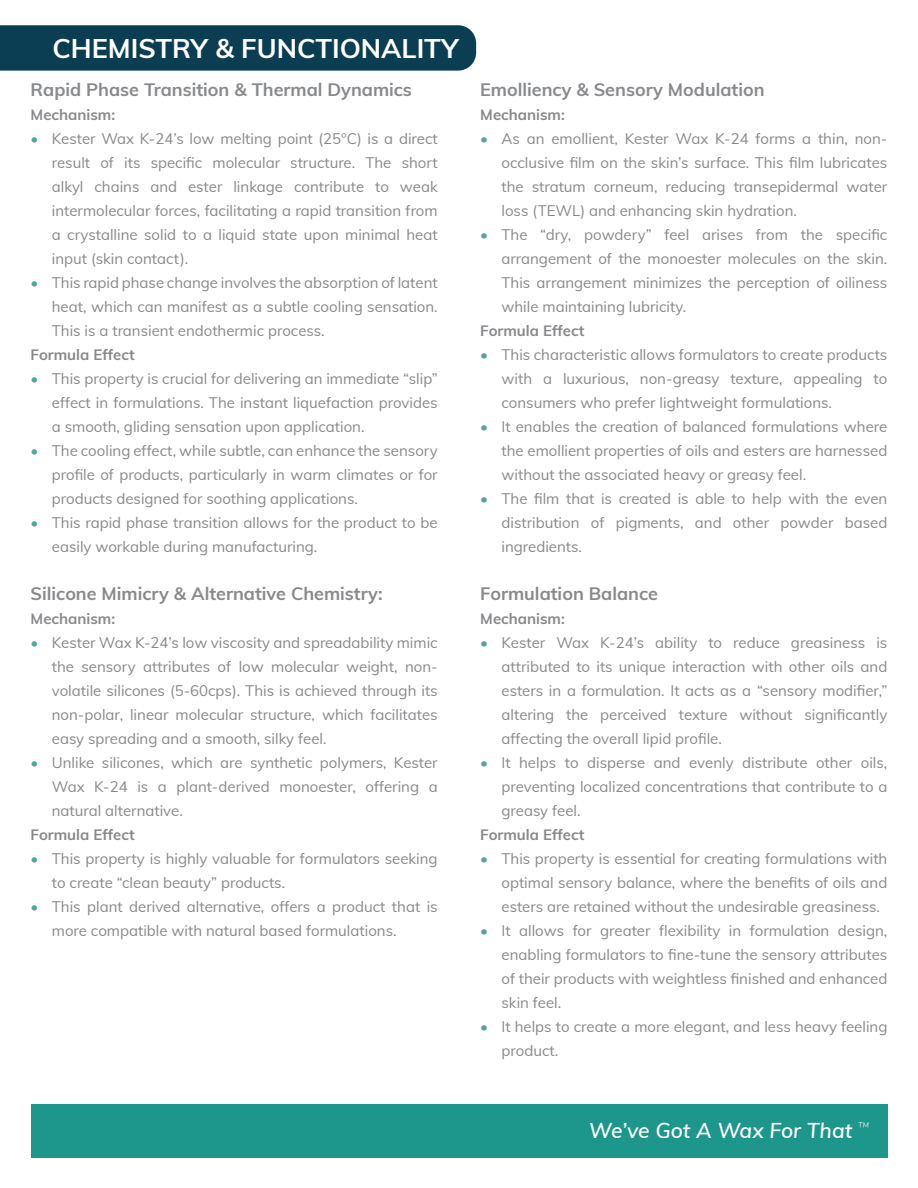
<style>
.page{position:relative;width:918px;height:1188px;background:#fff}
.page>*{position:absolute;margin:0;border:0;box-sizing:border-box;transform-origin:0 0}
.t1{font:700 27px "Muli";color:#fff}
.t2{font:italic 600 21px "Muli";color:#fff}
.t3{font:700 18px "Muli";color:#87898c}
.t4{font:15px/24px "Muli";color:#87898c;text-align:justify}
.t5{font:700 15px "Muli";color:#87898c}
.s1{font-weight:600;color:#54a69d}
</style>
<div class="page">
<div style="left:31px;top:1104px;width:856px;height:54px;background:#1d978b"></div>
<div style="left:0;top:25px;width:477px;height:46px;background:#0b3d53"></div>
<h1 class="t1" style="left:52px;top:28px;width:407px">CHEMISTRY &amp; FUNCTIONALITY</h1>
<p class="t3" style="left:31px;top:76px;width:383px">Rapid Phase Transition &amp; Thermal Dynamics</p>
<p class="t5" style="left:31px;top:104px;width:86px">Mechanism:</p>
<p class="t4" style="left:52px;top:126px;width:387px;text-indent:-21px"><span class="s1">•</span> Kester Wax K-24’s low melting point (25°C) is a direct result of its specific molecular structure. The short alkyl chains and ester linkage contribute to weak intermolecular forces, facilitating a rapid transition from a crystalline solid to a liquid state upon minimal heat input (skin contact).</p>
<p class="t4" style="left:52px;top:270px;width:387px;text-indent:-21px"><span class="s1">•</span> This rapid phase change involves the absorption of latent heat, which can manifest as a subtle cooling sensation.<br>This is a transient endothermic process.</p>
<p class="t5" style="left:31px;top:344px;width:106px">Formula Effect</p>
<p class="t4" style="left:52px;top:366px;width:387px;text-indent:-21px"><span class="s1">•</span> This property is crucial for delivering an immediate “slip” effect in formulations. The instant liquefaction provides a smooth, gliding sensation upon application.</p>
<p class="t4" style="left:52px;top:438px;width:387px;text-indent:-21px"><span class="s1">•</span> The cooling effect, while subtle, can enhance the sensory profile of products, particularly in warm climates or for products designed for soothing applications.</p>
<p class="t4" style="left:52px;top:510px;width:387px;text-indent:-21px"><span class="s1">•</span> This rapid phase transition allows for the product to be easily workable during manufacturing.</p>
<p class="t3" style="left:31px;top:580px;width:354px">Silicone Mimicry &amp; Alternative Chemistry:</p>
<p class="t5" style="left:31px;top:608px;width:86px">Mechanism:</p>
<p class="t4" style="left:52px;top:630px;width:387px;text-indent:-21px"><span class="s1">•</span> Kester Wax K-24’s low viscosity and spreadability mimic the sensory attributes of low molecular weight, non&shy;volatile silicones (5-60cps). This is achieved through its non-polar, linear molecular structure, which facilitates easy spreading and a smooth, silky feel.</p>
<p class="t4" style="left:52px;top:750px;width:387px;text-indent:-21px"><span class="s1">•</span> Unlike silicones, which are synthetic polymers, Kester Wax K-24 is a plant-derived monoester, offering a natural alternative.</p>
<p class="t5" style="left:31px;top:824px;width:106px">Formula Effect</p>
<p class="t4" style="left:52px;top:846px;width:387px;text-indent:-21px"><span class="s1">•</span> This property is highly valuable for formulators seeking to create “clean beauty” products.</p>
<p class="t4" style="left:52px;top:894px;width:387px;text-indent:-21px"><span class="s1">•</span> This plant derived alternative, offers a product that is more compatible with natural based formulations.</p>
<p class="t3" style="left:480px;top:76px;width:286px">Emolliency &amp; Sensory Modulation</p>
<p class="t5" style="left:480px;top:104px;width:86px">Mechanism:</p>
<p class="t4" style="left:502px;top:126px;width:387px;text-indent:-21px"><span class="s1">•</span> As an emollient, Kester Wax K-24 forms a thin, non&shy;occlusive film on the skin’s surface. This film lubricates the stratum corneum, reducing transepidermal water loss (TEWL) and enhancing skin hydration.</p>
<p class="t4" style="left:502px;top:222px;width:387px;text-indent:-21px"><span class="s1">•</span> The “dry, powdery” feel arises from the specific arrangement of the monoester molecules on the skin.<br>This arrangement minimizes the perception of oiliness while maintaining lubricity.</p>
<p class="t5" style="left:480px;top:320px;width:106px">Formula Effect</p>
<p class="t4" style="left:502px;top:342px;width:387px;text-indent:-21px"><span class="s1">•</span> This characteristic allows formulators to create products with a luxurious, non-greasy texture, appealing to consumers who prefer lightweight formulations.</p>
<p class="t4" style="left:502px;top:414px;width:387px;text-indent:-21px"><span class="s1">•</span> It enables the creation of balanced formulations where the emollient properties of oils and esters are harnessed without the associated heavy or greasy feel.</p>
<p class="t4" style="left:502px;top:486px;width:387px;text-indent:-21px"><span class="s1">•</span> The film that is created is able to help with the even distribution of pigments, and other powder based ingredients.</p>
<p class="t3" style="left:480px;top:580px;width:179px">Formulation Balance</p>
<p class="t5" style="left:480px;top:608px;width:86px">Mechanism:</p>
<p class="t4" style="left:502px;top:630px;width:387px;text-indent:-21px"><span class="s1">•</span> Kester Wax K-24’s ability to reduce greasiness is attributed to its unique interaction with other oils and esters in a formulation. It acts as a “sensory modifier,” altering the perceived texture without significantly affecting the overall lipid profile.</p>
<p class="t4" style="left:502px;top:750px;width:387px;text-indent:-21px"><span class="s1">•</span> It helps to disperse and evenly distribute other oils, preventing localized concentrations that contribute to a greasy feel.</p>
<p class="t5" style="left:480px;top:824px;width:106px">Formula Effect</p>
<p class="t4" style="left:502px;top:846px;width:387px;text-indent:-21px"><span class="s1">•</span> This property is essential for creating formulations with optimal sensory balance, where the benefits of oils and esters are retained without the undesirable greasiness.</p>
<p class="t4" style="left:502px;top:918px;width:387px;text-indent:-21px"><span class="s1">•</span> It allows for greater flexibility in formulation design, enabling formulators to fine-tune the sensory attributes of their products with weightless finished and enhanced skin feel.</p>
<p class="t4" style="left:502px;top:1014px;width:387px;text-indent:-21px"><span class="s1">•</span> It helps to create a more elegant, and less heavy feeling product.</p>
<h2 class="t2" style="left:589px;top:1115px;width:282px">We’ve Got A Wax For That <sup>™</sup></h2>
</div>
